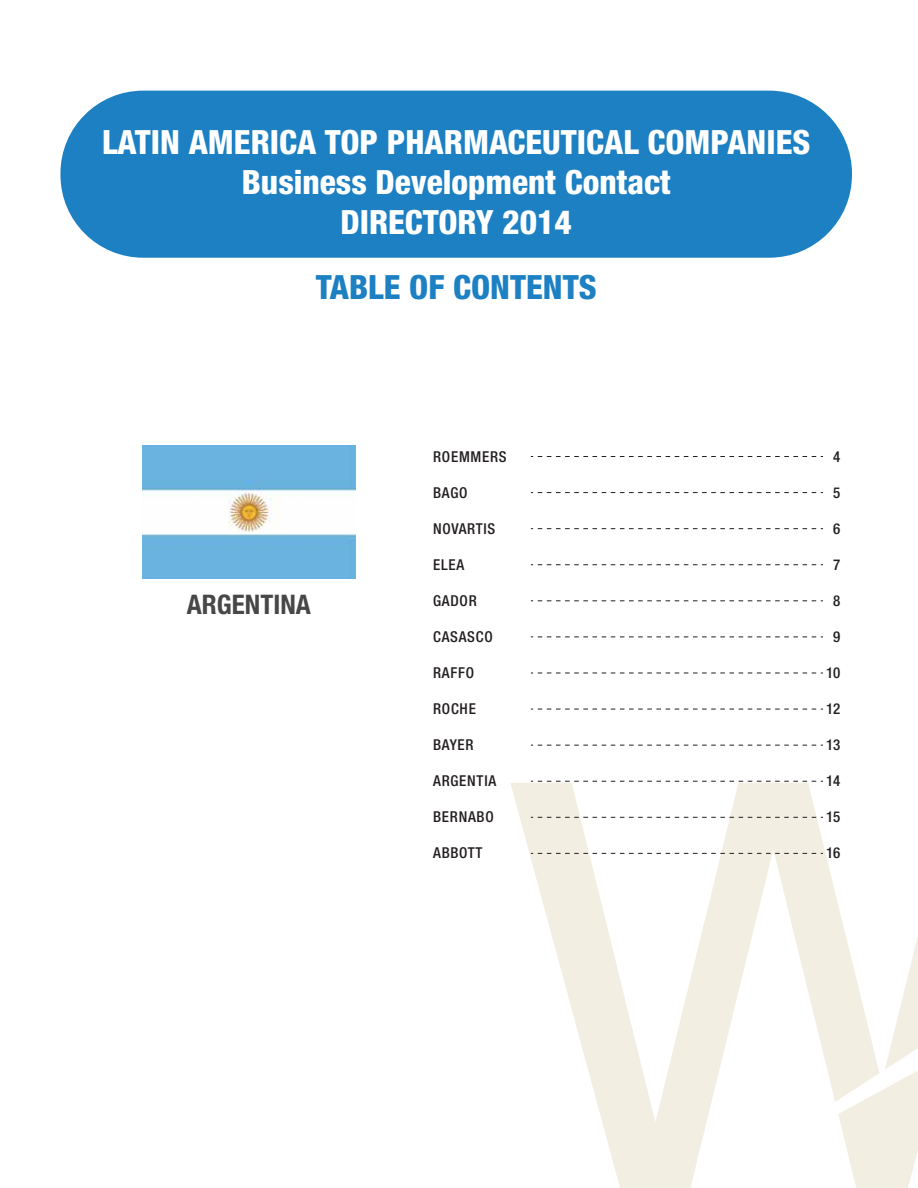
<style>
.page{position:relative;width:918px;height:1188px;background:#fff}
.page>*{position:absolute;margin:0;border:0;box-sizing:border-box;transform-origin:0 0}
.t1{font:800 condensed 33.45px/40px "Helvetica Neue LT Pro";color:#fff;text-align:center}
.t2{font:800 condensed 33.45px "Helvetica Neue LT Pro";color:#1c80c3}
.t3{font:700 condensed 27px "Helvetica Neue LT Pro";color:#474748}
.t4{font:500 condensed 15px "Helvetica Neue LT Pro";letter-spacing:.05em;color:#231f20}
</style>
<div class="page">
<svg style="left:510px;top:783px;width:336px;height:405px"></svg>
<svg style="left:838px;top:935px;width:80px;height:253px"></svg>
<div style="left:60px;top:91px;width:792px;height:167px;background:#1c80c3;border-radius:83px"></div>
<img style="left:142px;top:446px;width:213px;height:133px">
<svg style="left:531px;top:456px;width:292px;height:1px"></svg>
<svg style="left:531px;top:492px;width:292px;height:1px"></svg>
<svg style="left:531px;top:528px;width:292px;height:1px"></svg>
<svg style="left:531px;top:564px;width:292px;height:1px"></svg>
<svg style="left:531px;top:601px;width:292px;height:1px"></svg>
<svg style="left:531px;top:637px;width:292px;height:1px"></svg>
<svg style="left:531px;top:673px;width:292px;height:1px"></svg>
<svg style="left:531px;top:709px;width:292px;height:1px"></svg>
<svg style="left:531px;top:745px;width:292px;height:1px"></svg>
<svg style="left:531px;top:781px;width:292px;height:1px"></svg>
<svg style="left:531px;top:817px;width:292px;height:1px"></svg>
<svg style="left:531px;top:853px;width:292px;height:1px"></svg>
<h1 class="t1" style="left:102px;top:122px;width:710px">LATIN AMERICA TOP PHARMACEUTICAL COMPANIES<br>Business Development Contact<br>DIRECTORY 2014</h1>
<h1 class="t2" style="left:316px;top:266px;width:282px">TABLE OF CONTENTS</h1>
<h2 class="t3" style="left:187px;top:588px;width:125px">ARGENTINA</h2>
<p class="t4" style="left:433px;top:448px;width:75px">ROEMMERS</p>
<p class="t4" style="left:433px;top:484px;width:36px">BAGO</p>
<p class="t4" style="left:433px;top:520px;width:64px">NOVARTIS</p>
<p class="t4" style="left:433px;top:556px;width:33px">ELEA</p>
<p class="t4" style="left:433px;top:592px;width:45px">GADOR</p>
<p class="t4" style="left:433px;top:628px;width:61px">CASASCO</p>
<p class="t4" style="left:433px;top:664px;width:43px">RAFFO</p>
<p class="t4" style="left:433px;top:700px;width:44px">ROCHE</p>
<p class="t4" style="left:433px;top:736px;width:42px">BAYER</p>
<p class="t4" style="left:433px;top:772px;width:65px">ARGENTIA</p>
<p class="t4" style="left:433px;top:808px;width:62px">BERNABO</p>
<p class="t4" style="left:433px;top:844px;width:51px">ABBOTT</p>
<p class="t4" style="left:833px;top:448px;width:9px">4</p>
<p class="t4" style="left:833px;top:484px;width:9px">5</p>
<p class="t4" style="left:833px;top:520px;width:9px">6</p>
<p class="t4" style="left:833px;top:556px;width:9px">7</p>
<p class="t4" style="left:833px;top:592px;width:9px">8</p>
<p class="t4" style="left:833px;top:628px;width:9px">9</p>
<p class="t4" style="left:826px;top:664px;width:16px">10</p>
<p class="t4" style="left:826px;top:700px;width:16px">12</p>
<p class="t4" style="left:826px;top:736px;width:16px">13</p>
<p class="t4" style="left:826px;top:772px;width:16px">14</p>
<p class="t4" style="left:826px;top:808px;width:16px">15</p>
<p class="t4" style="left:826px;top:844px;width:16px">16</p>
</div>
